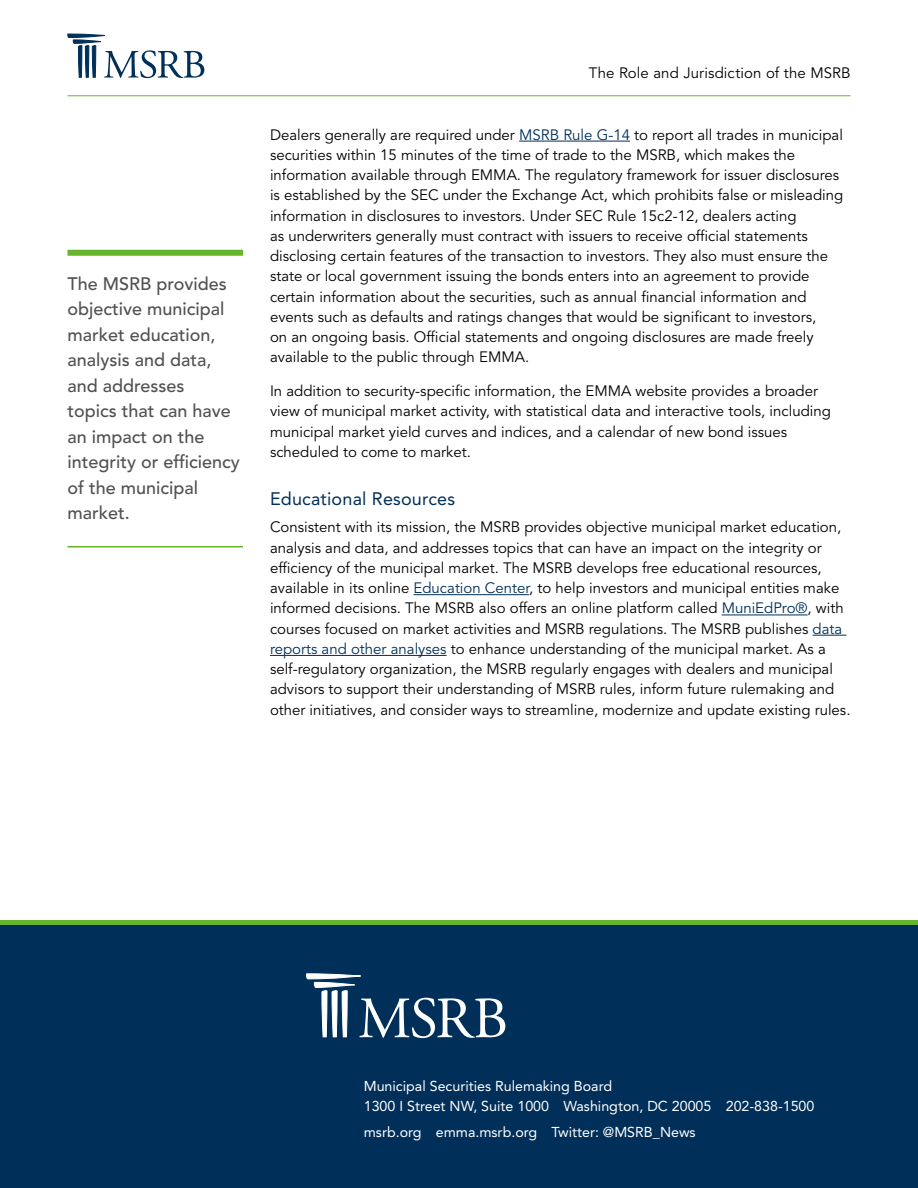
<style>
.page{position:relative;width:918px;height:1188px;background:#fff}
.page>*{position:absolute;margin:0;border:0;box-sizing:border-box;transform-origin:0 0}
.t1{font:500 18px/25.5px "Avenir LT Std";color:#505153}
.t2{font:18px "Avenir LT Std";letter-spacing:.01em;color:#002f59}
.t3{font:15px/20.2px "Avenir LT Std";color:#000}
.t4{font:14.25px/19.5px "Avenir LT Std";color:#fff}
.s1{color:#002f59}
</style>
<div class="page">
<svg style="left:68px;top:34px;width:136px;height:44px"></svg>
<hr style="left:68px;top:95px;width:782px;height:1px;background:#67b52c">
<hr style="left:519px;top:141px;width:111px;height:1px;background:#002f59">
<hr style="left:414px;top:594px;width:115px;height:1px;background:#002f59">
<hr style="left:722px;top:615px;width:86px;height:1px;background:#002f59">
<hr style="left:813px;top:635px;width:33px;height:1px;background:#002f59">
<hr style="left:270px;top:655px;width:177px;height:1px;background:#002f59">
<div style="left:68px;top:250px;width:175px;height:6px;background:#67b52c"></div>
<hr style="left:68px;top:546px;width:175px;height:2px;background:#67b52c">
<div style="left:0;top:922px;width:918px;height:266px;background:#002f59"></div>
<svg style="left:306px;top:973px;width:199px;height:65px"></svg>
<div style="left:0;top:920px;width:918px;height:5px;background:#67b52c"></div>
<p class="t1" style="left:68px;top:271px;width:174px">The MSRB provides objective municipal market education, analysis and data, and addresses<br>topics that can have an impact on the integrity or efficiency of the municipal market.</p>
<p class="t3" style="left:589px;top:63px;width:263px">The Role and Jurisdiction of the MSRB</p>
<p class="t3" style="left:270px;top:125px;width:575px">Dealers generally are required under <span class="s1">MSRB Rule G-14</span> to report all trades in municipal securities within 15 minutes of the time of trade to the MSRB, which makes the information available through EMMA. The regulatory framework for issuer disclosures is established by the SEC under the Exchange Act, which prohibits false or misleading information in disclosures to investors. Under SEC Rule 15c2-12, dealers acting<br>as underwriters generally must contract with issuers to receive official statements disclosing certain features of the transaction to investors. They also must ensure the state or local government issuing the bonds enters into an agreement to provide certain information about the securities, such as annual financial information and events such as defaults and ratings changes that would be significant to investors,<br>on an ongoing basis. Official statements and ongoing disclosures are made freely available to the public through EMMA.</p>
<p class="t3" style="left:270px;top:381px;width:562px">In addition to security-specific information, the EMMA website provides a broader view of municipal market activity, with statistical data and interactive tools, including municipal market yield curves and indices, and a calendar of new bond issues scheduled to come to market.</p>
<p class="t2" style="left:270px;top:489px;width:187px">Educational Resources</p>
<p class="t3" style="left:270px;top:518px;width:582px">Consistent with its mission, the MSRB provides objective municipal market education, analysis and data, and addresses topics that can have an impact on the integrity or efficiency of the municipal market. The MSRB develops free educational resources, available in its online <span class="s1">Education Center</span>, to help investors and municipal entities make informed decisions. The MSRB also offers an online platform called <span class="s1">MuniEdPro®</span>, with courses focused on market activities and MSRB regulations. The MSRB publishes <span class="s1">data reports and other analyses</span> to enhance understanding of the municipal market. As a self-regulatory organization, the MSRB regularly engages with dealers and municipal advisors to support their understanding of MSRB rules, inform future rulemaking and other initiatives, and consider ways to streamline, modernize and update existing rules.</p>
<p class="t4" style="left:364px;top:1077px;width:452px">Municipal Securities Rulemaking Board<br>1300 I Street NW, Suite 1000 Washington, DC 20005 202-838-1500</p>
<p class="t4" style="left:364px;top:1122px;width:333px">msrb.org emma.msrb.org Twitter: @MSRB_News</p>
</div>
